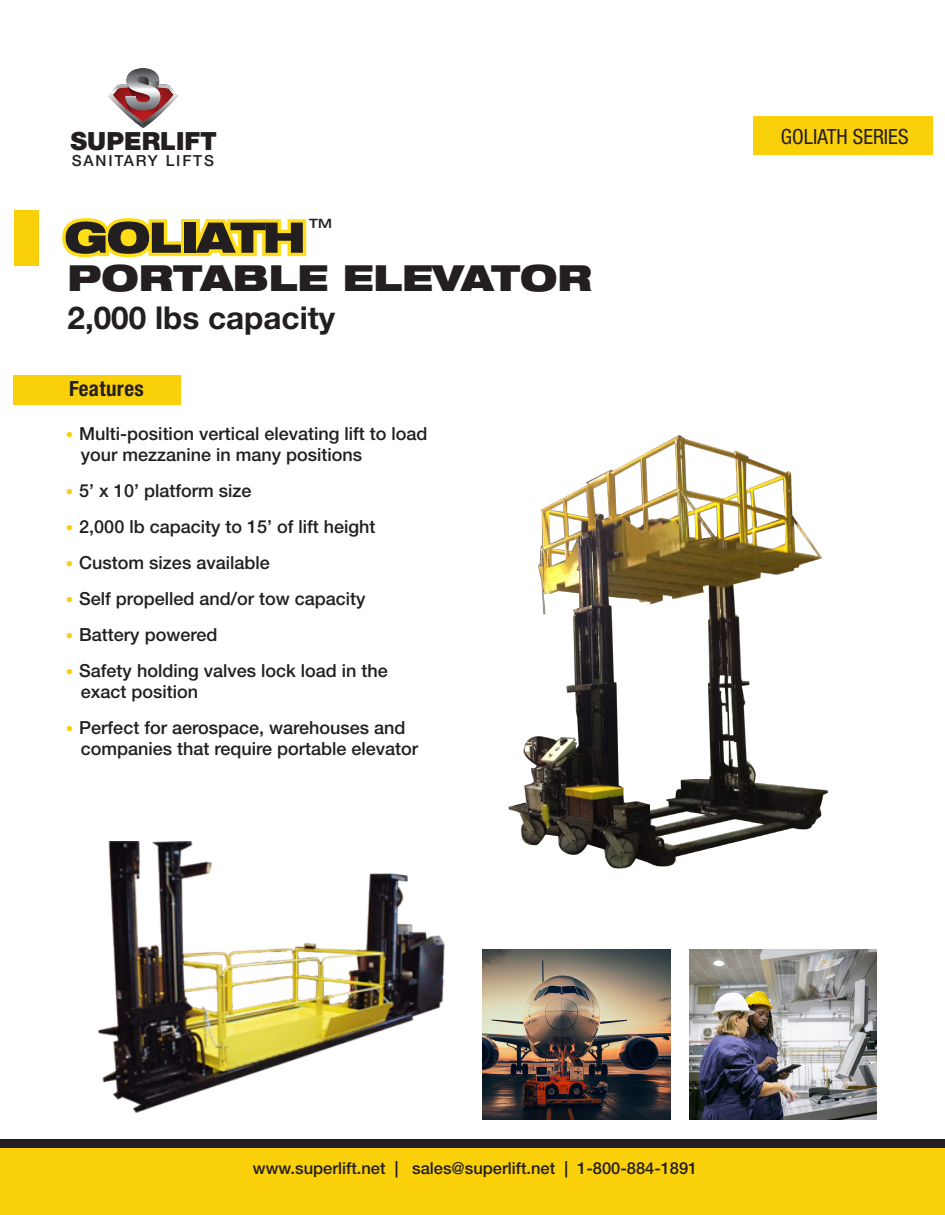
<style>
.page{position:relative;width:945px;height:1215px;background:#fff}
.page>*{position:absolute;margin:0;border:0;box-sizing:border-box;transform-origin:0 0}
.t1{font:900 expanded 36px "Helvetica Neue LT Std";color:#231f20}
.t2{font:700 31.5px "Helvetica Neue LT Std";color:#231f20}
.t3{font:900 25.05px "Helvetica Neue LT Std";color:#231f20}
.t4{font:condensed 21px "Helvetica Neue LT Std";color:#231f20}
.t5{font:700 condensed 21px "Helvetica Neue LT Std";letter-spacing:.02em;color:#231f20}
.t6{font:500 18px/21px "Helvetica Neue LT Std";color:#231f20}
.t7{font:500 16.5px "Helvetica Neue LT Std";color:#231f20}
.t8{font:500 15.3px "Helvetica Neue LT Std";letter-spacing:.12em;color:#231f20}
.t9{font:500 expanded 12.9px "Helvetica Neue LT Std";color:#231f20}
.s1{font-size:15px;color:#fad00a}
</style>
<div class="page">
<div style="left:0;top:1148px;width:945px;height:67px;background:#fad00a"></div>
<div style="left:0;top:1139px;width:945px;height:9px;background:#231f20"></div>
<svg style="left:109px;top:68px;width:69px;height:60px"></svg>
<div style="left:753px;top:116px;width:180px;height:39px;background:#fad00a"></div>
<div style="left:14px;top:210px;width:25px;height:55px;background:#fad00a"></div>
<svg style="left:62px;top:218px;width:244px;height:39px;background:#90823d"></svg>
<img style="left:508px;top:435px;width:320px;height:434px">
<img style="left:98px;top:841px;width:347px;height:272px">
<div style="left:14px;top:375px;width:167px;height:30px;background:#fad00a"></div>
<img style="left:482px;top:949px;width:188px;height:170px">
<img style="left:689px;top:949px;width:188px;height:170px">
<h3 class="t3" style="left:71px;top:126px;width:148px">SUPERLIFT</h3>
<p class="t8" style="left:72px;top:152px;width:144px">SANITARY LIFTS</p>
<p class="t9" style="left:309px;top:216px;width:24px">TM</p>
<p class="t1" style="left:68px;top:255px;width:526px">PORTABLE ELEVATOR</p>
<p class="t2" style="left:68px;top:298px;width:269px">2,000 lbs capacity</p>
<p class="t5" style="left:69px;top:376px;width:76px">Features</p>
<p class="t6" style="left:81px;top:423px;width:348px;text-indent:-15px"><span class="s1">•</span> Multi-position vertical elevating lift to load your mezzanine in many positions</p>
<p class="t6" style="left:66px;top:480px;width:187px"><span class="s1">•</span> 5’ x 10’ platform size</p>
<p class="t6" style="left:66px;top:516px;width:311px"><span class="s1">•</span> 2,000 lb capacity to 15’ of lift height</p>
<p class="t6" style="left:66px;top:552px;width:205px"><span class="s1">•</span> Custom sizes available</p>
<p class="t6" style="left:66px;top:588px;width:301px"><span class="s1">•</span> Self propelled and/or tow capacity</p>
<p class="t6" style="left:66px;top:624px;width:153px"><span class="s1">•</span> Battery powered</p>
<p class="t6" style="left:81px;top:660px;width:308px;text-indent:-15px"><span class="s1">•</span> Safety holding valves lock load in the exact position</p>
<p class="t6" style="left:81px;top:717px;width:339px;text-indent:-15px"><span class="s1">•</span> Perfect for aerospace, warehouses and companies that require portable elevator</p>
<p class="t4" style="left:781px;top:124px;width:129px">GOLIATH SERIES</p>
<p class="t7" style="left:253px;top:1159px;width:446px">www.superlift.net | sales@superlift.net | 1-800-884-1891</p>
</div>
